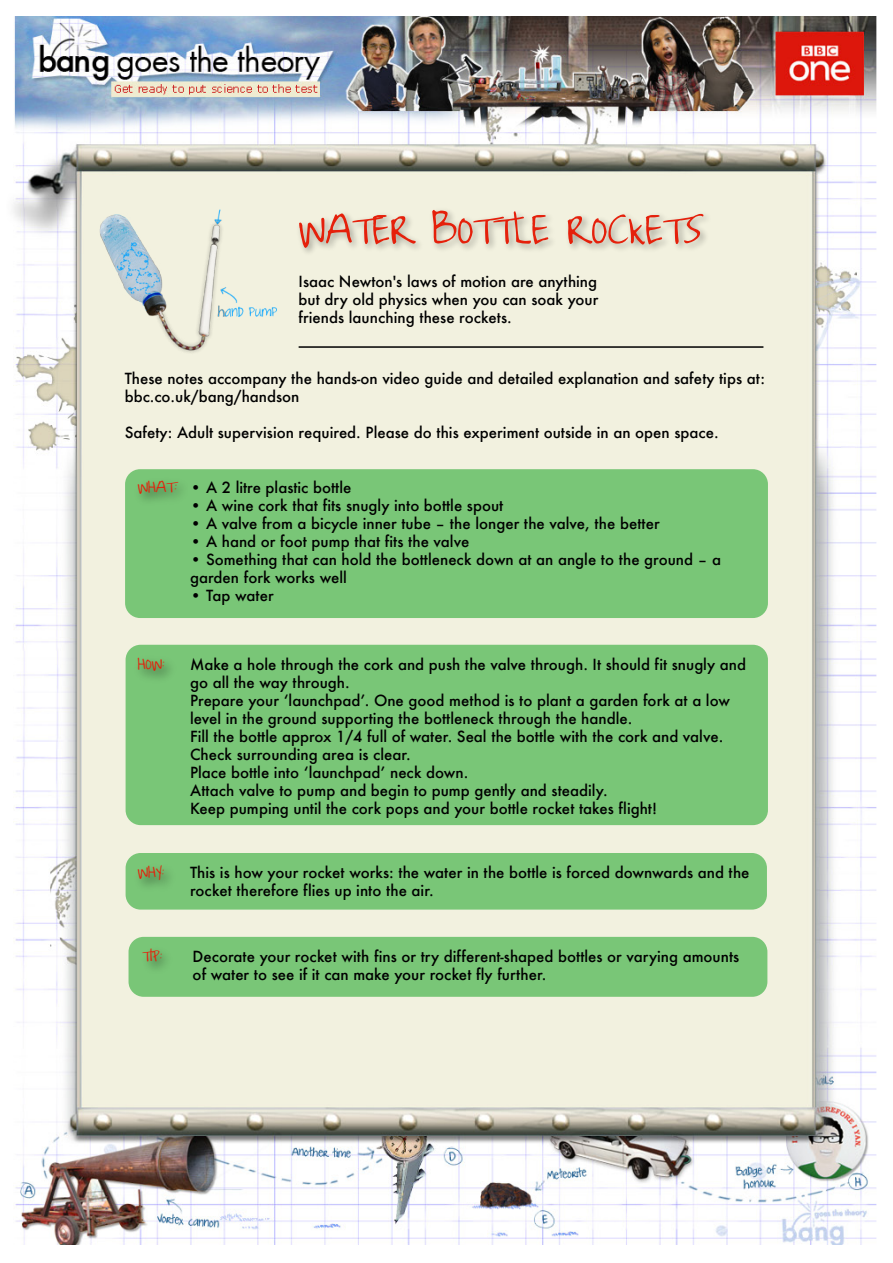
<style>
.page{position:relative;width:893px;height:1263px;background:#fff}
.page>*{position:absolute;margin:0;border:0;box-sizing:border-box;transform-origin:0 0}
.t1{font:54px "Joyful Juliana";color:#e5200b}
.t2{font:21px "Joyful Juliana";color:#e5200b}
.t3{font:500 15px/18px "Futura";color:#000}
.s1{font-family:"Joyful Juliana";font-weight:400;font-size:21px;color:#e5200b}
</style>
<div class="page">
<img style="left:13px;top:16px;width:864px;height:1229px">
<div style="left:125px;top:469px;width:643px;height:149px;background:#79c677;border-radius:15px"></div>
<img style="left:129px;top:468px;width:80px;height:33px">
<div style="left:129px;top:937px;width:638px;height:60px;background:#79c677;border-radius:15px"></div>
<img style="left:133px;top:937px;width:33px;height:32px">
<div style="left:126px;top:853px;width:641px;height:56px;background:#79c677;border-radius:15px"></div>
<img style="left:129px;top:853px;width:41px;height:52px">
<div style="left:126px;top:645px;width:642px;height:180px;background:#79c677;border-radius:15px"></div>
<img style="left:129px;top:645px;width:42px;height:34px">
<img style="left:293px;top:197px;width:422px;height:69px">
<hr style="left:299px;top:346px;width:464px;height:2px;background:#000">
<img style="left:53px;top:188px;width:236px;height:177px">
<h1 class="t1" style="left:299px;top:202px;width:404px">WATER BOTTLE ROCKETS</h1>
<p class="t3" style="left:299px;top:272px;width:301px;text-align:justify">Isaac Newton's laws of motion are anything but dry old physics when you can soak your friends launching these rockets.</p>
<p class="t3" style="left:125px;top:369px;width:642px">These notes accompany the hands-on video guide and detailed explanation and safety tips at: bbc.co.uk/bang/handson</p>
<p class="t3" style="left:125px;top:423px;width:595px">Safety: Adult supervision required. Please do this experiment outside in an open space.</p>
<p class="t3" style="left:190px;top:478px;width:163px">• A 2 litre plastic bottle</p>
<p class="t3" style="left:190px;top:496px;width:315px">• A wine cork that fits snugly into bottle spout</p>
<p class="t3" style="left:190px;top:514px;width:471px">• A valve from a bicycle inner tube – the longer the valve, the better</p>
<p class="t3" style="left:190px;top:532px;width:281px">• A hand or foot pump that fits the valve</p>
<p class="t3" style="left:190px;top:550px;width:532px">• Something that can hold the bottleneck down at an angle to the ground – a garden fork works well</p>
<p class="t3" style="left:190px;top:586px;width:85px">• Tap water</p>
<h2 class="t2" style="left:138px;top:476px;width:41px">WHAT:</h2>
<p class="t3" style="left:190px;top:655px;width:558px;text-indent:-52px"><span class="s1">HOW:</span> Make a hole through the cork and push the valve through. It should fit snugly and go all the way through.<br>Prepare your ʻlaunchpadʼ. One good method is to plant a garden fork at a low level in the ground supporting the bottleneck through the handle.<br>Fill the bottle approx 1/4 full of water. Seal the bottle with the cork and valve.<br>Check surrounding area is clear.<br>Place bottle into ʻlaunchpadʼ neck down.<br>Attach valve to pump and begin to pump gently and steadily.<br>Keep pumping until the cork pops and your bottle rocket takes flight!</p>
<p class="t3" style="left:190px;top:863px;width:561px;text-indent:-52px"><span class="s1">WHY:</span> This is how your rocket works: the water in the bottle is forced downwards and the rocket therefore flies up into the air.</p>
<h2 class="t2" style="left:142px;top:945px;width:22px">TIP:</h2>
<p class="t3" style="left:193px;top:947px;width:548px">Decorate your rocket with fins or try different-shaped bottles or varying amounts of water to see if it can make your rocket fly further.</p>
</div>
